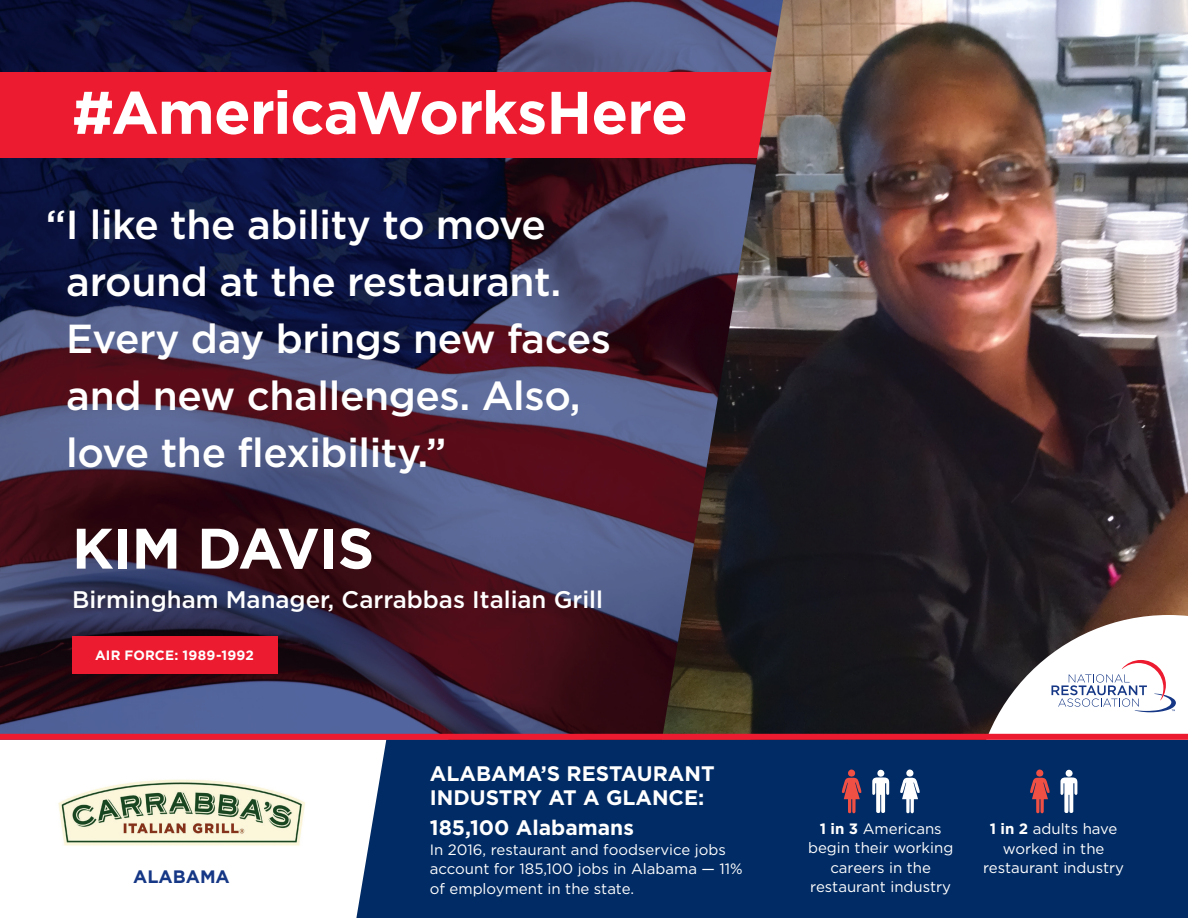
<style>
.page{position:relative;width:1188px;height:918px;background:#fff}
.page>*{position:absolute;margin:0;border:0;box-sizing:border-box;transform-origin:0 0}
.t1{font:700 60px "Gotham";letter-spacing:-.015em;color:#fff}
.t2{font:700 57px "Gotham";letter-spacing:-.01em;color:#fff}
.t3{font:500 40.5px/57px "Gotham";letter-spacing:-.01em;color:#fff}
.t4{font:500 24px "Gotham";color:#fff}
.t5{font:700 21px "Gotham";color:#fff}
.t6{font:700 18px "Gotham";color:#153785}
.t7{font:15px/19.5px "Gotham";color:#fff;text-align:center}
.t8{font:700 13.5px "Gotham";letter-spacing:.015em;color:#fff}
.s1{font-weight:700}
</style>
<div class="page">
<svg style="left:0;top:0;width:657px;height:734px;background:#342847"></svg>
<div style="left:0;top:72px;width:790px;height:85px;background:#ed1b2f"></div>
<img style="left:657px;top:0;width:531px;height:734px">
<svg style="left:973px;top:615px;width:215px;height:119px"></svg>
<svg style="left:1052px;top:660px;width:124px;height:52px"></svg>
<div style="left:356px;top:740px;width:832px;height:178px;background:#002b64"></div>
<svg style="left:872px;top:769px;width:17px;height:45px"></svg>
<svg style="left:842px;top:769px;width:20px;height:45px"></svg>
<svg style="left:900px;top:769px;width:20px;height:45px"></svg>
<svg style="left:1060px;top:769px;width:17px;height:45px"></svg>
<svg style="left:1030px;top:769px;width:20px;height:45px"></svg>
<div style="left:72px;top:636px;width:205px;height:38px;background:#ed1b2f"></div>
<div style="left:0;top:734px;width:1188px;height:6px;background:#ed1b2f"></div>
<img style="left:58px;top:779px;width:247px;height:67px">
<p class="t1" style="left:72px;top:73px;width:617px">#AmericaWorksHere</p>
<p class="t3" style="left:66px;top:196px;width:546px;text-indent:-20px">“I like the ability to move around at the restaurant.<br>Every day brings new faces and new challenges. Also, love the flexibility.”</p>
<p class="t2" style="left:72px;top:511px;width:304px">KIM DAVIS</p>
<p class="t4" style="left:72px;top:583px;width:533px">Birmingham Manager, Carrabbas Italian Grill</p>
<p class="t8" style="left:95px;top:646px;width:160px">AIR FORCE: 1989-1992</p>
<p class="t6" style="left:133px;top:865px;width:98px">ALABAMA</p>
<p class="t5" style="left:430px;top:760px;width:286px">ALABAMA’S RESTAURANT</p>
<p class="t5" style="left:430px;top:784px;width:276px">INDUSTRY AT A GLANCE:</p>
<p class="t5" style="left:430px;top:814px;width:206px">185,100 Alabamans</p>
<p class="t7" style="left:430px;top:839px;width:315px;text-align:left">In 2016, restaurant and foodservice jobs account for 185,100 jobs in Alabama — 11% of employment in the state.</p>
<p class="t7" style="left:808px;top:818px;width:147px"><span class="s1">1 in 3</span> Americans begin their working careers in the restaurant industry</p>
<p class="t7" style="left:983px;top:819px;width:142px"><span class="s1">1 in 2</span> adults have worked in the restaurant industry</p>
</div>
